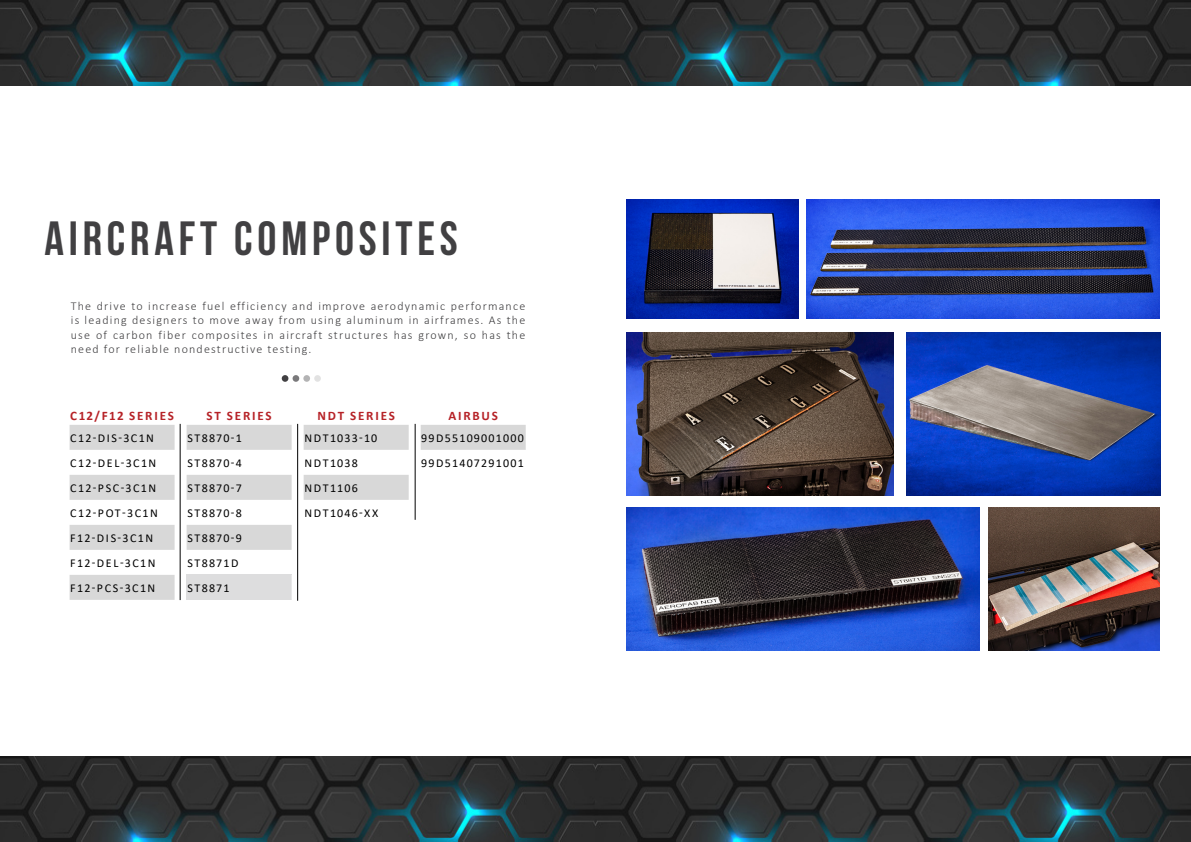
<style>
.page{position:relative;width:1191px;height:842px;background:#fff}
.page>*{position:absolute;margin:0;border:0;box-sizing:border-box;transform-origin:0 0}
.t1{font:48px "Bebas Neue";letter-spacing:.1em;color:#414042}
.t2{font:700 13px "Calibri";letter-spacing:.14em;color:#b62227}
.t3{font:300 12px/14.4px "Calibri";letter-spacing:.1em;color:#414042;text-align:justify}
.t4{font:12px "Calibri";letter-spacing:.12em;color:#000}
.t5{font:12px "Calibri";letter-spacing:.1em;color:#000}
</style>
<div class="page">
<img style="left:0;top:756px;width:1191px;height:86px">
<img style="left:0;top:0;width:1191px;height:86px">
<img style="left:626px;top:199px;width:172px;height:120px">
<img style="left:807px;top:199px;width:352px;height:120px">
<img style="left:906px;top:332px;width:254px;height:163px">
<img style="left:627px;top:332px;width:266px;height:163px">
<img style="left:626px;top:507px;width:353px;height:143px">
<img style="left:988px;top:507px;width:171px;height:143px">
<svg style="left:70px;top:425px;width:456px;height:175px"></svg>
<div style="left:187px;top:575px;width:105px;height:25px;background:#ddddde"></div>
<svg style="left:292px;top:575px;width:117px;height:25px"></svg>
<hr style="left:180px;top:424px;width:1px;height:176px;background:#000">
<hr style="left:297px;top:424px;width:1px;height:177px;background:#000">
<hr style="left:414px;top:424px;width:2px;height:96px;background:#000">
<div style="left:282px;top:375px;width:6px;height:7px;background:#414042;border-radius:50%"></div>
<svg style="left:292px;top:375px;width:7px;height:7px"></svg>
<div style="left:303px;top:375px;width:7px;height:7px;background:#b3b3b4;border-radius:50%"></div>
<div style="left:314px;top:375px;width:7px;height:7px;background:#e2e2e2;border-radius:50%"></div>
<h1 class="t1" style="left:45px;top:212px;width:415px">AIRCRAFT COMPOSITES</h1>
<p class="t3" style="left:71px;top:299px;width:456px">The drive to increase fuel efficiency and improve aerodynamic performance is leading designers to move away from using aluminum in airframes. As the use of carbon fiber composites in aircraft structures has grown, so has the need for reliable nondestructive testing.</p>
<p class="t2" style="left:70px;top:407px;width:105px">C12/F12 SERIES</p>
<p class="t2" style="left:207px;top:407px;width:66px">ST SERIES</p>
<p class="t2" style="left:317px;top:407px;width:79px">NDT SERIES</p>
<p class="t2" style="left:448px;top:407px;width:51px">AIRBUS</p>
<p class="t4" style="left:70px;top:429px;width:85px">C12-DIS-3C1N</p>
<p class="t4" style="left:187px;top:429px;width:56px">ST8870-1</p>
<p class="t5" style="left:304px;top:429px;width:74px">NDT1033-10</p>
<p class="t5" style="left:421px;top:429px;width:104px">99D55109001000</p>
<p class="t4" style="left:70px;top:454px;width:88px">C12-DEL-3C1N</p>
<p class="t4" style="left:187px;top:454px;width:56px">ST8870-4</p>
<p class="t4" style="left:304px;top:454px;width:55px">NDT1038</p>
<p class="t5" style="left:421px;top:454px;width:104px">99D51407291001</p>
<p class="t4" style="left:70px;top:479px;width:87px">C12-PSC-3C1N</p>
<p class="t4" style="left:187px;top:479px;width:56px">ST8870-7</p>
<p class="t4" style="left:304px;top:479px;width:55px">NDT1106</p>
<p class="t4" style="left:70px;top:504px;width:89px">C12-POT-3C1N</p>
<p class="t4" style="left:187px;top:504px;width:56px">ST8870-8</p>
<p class="t4" style="left:304px;top:504px;width:75px">NDT1046-XX</p>
<p class="t4" style="left:70px;top:529px;width:84px">F12-DIS-3C1N</p>
<p class="t4" style="left:187px;top:529px;width:56px">ST8870-9</p>
<p class="t4" style="left:70px;top:554px;width:87px">F12-DEL-3C1N</p>
<p class="t4" style="left:187px;top:554px;width:53px">ST8871D</p>
<p class="t4" style="left:70px;top:579px;width:87px">F12-PCS-3C1N</p>
<p class="t4" style="left:187px;top:579px;width:44px">ST8871</p>
</div>
